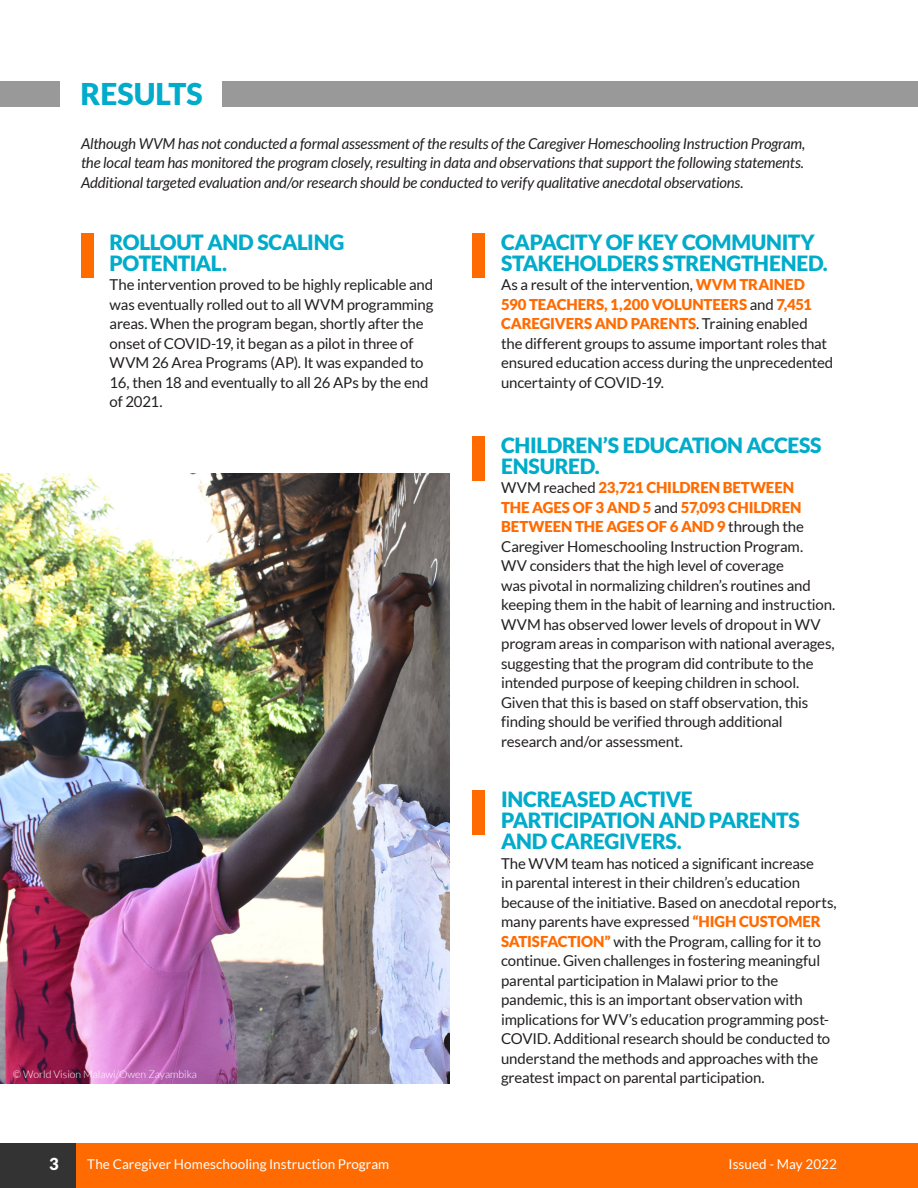
<style>
.page{position:relative;width:918px;height:1188px;background:#fff}
.page>*{position:absolute;margin:0;border:0;box-sizing:border-box;transform-origin:0 0}
.t1{font:900 30px "Lato";color:#00acca}
.t2{font:900 21px/21px "Lato";letter-spacing:-.015em;color:#00acca}
.t3{font:900 16.5px "Lato";color:#fff}
.t4{font:15px/19.5px "Lato";letter-spacing:-.01em;color:#231f20}
.t5{font:italic 15px/19.5px "Lato";letter-spacing:-.015em;color:#231f20;text-align:justify}
.t6{font:13.5px "Lato";letter-spacing:.005em;color:#fff}
.t7{font:300 10.5px "Lato";color:#fff}
.s1{font-weight:900;color:#ff6b00}
</style>
<div class="page">
<div style="left:0;top:1144px;width:77px;height:44px;background:#333"></div>
<div style="left:77px;top:1144px;width:841px;height:44px;background:#ff6b00"></div>
<div style="left:222px;top:81px;width:696px;height:25px;background:#999"></div>
<div style="left:0;top:81px;width:59px;height:25px;background:#999"></div>
<div style="left:81px;top:233px;width:13px;height:44px;background:#ff6b00"></div>
<div style="left:472px;top:233px;width:13px;height:44px;background:#ff6b00"></div>
<div style="left:472px;top:436px;width:13px;height:44px;background:#ff6b00"></div>
<div style="left:472px;top:790px;width:13px;height:45px;background:#ff6b00"></div>
<img style="left:0;top:473px;width:450px;height:611px">
<p class="t1" style="left:81px;top:77px;width:124px">RESULTS</p>
<p class="t5" style="left:81px;top:134px;width:726px">Although WVM has not conducted a formal assessment of the results of the Caregiver Homeschooling Instruction Program, the local team has monitored the program closely, resulting in data and observations that support the following statements.<br>Additional targeted evaluation and/or research should be conducted to verify qualitative anecdotal observations.</p>
<p class="t2" style="left:110px;top:231px;width:236px">ROLLOUT AND SCALING<br>POTENTIAL.</p>
<p class="t4" style="left:110px;top:275px;width:325px">The intervention proved to be highly replicable and was eventually rolled out to all WVM programming areas. When the program began, shortly after the onset of COVID-19, it began as a pilot in three of WVM 26 Area Programs (AP). It was expanded to 16, then 18 and eventually to all 26 APs by the end of 2021.</p>
<p class="t7" style="left:13px;top:1068px;width:186px">© World Vision Malawi/Owen Zayambika</p>
<p class="t2" style="left:501px;top:231px;width:328px">CAPACITY OF KEY COMMUNITY<br>STAKEHOLDERS STRENGTHENED.</p>
<p class="t4" style="left:501px;top:275px;width:334px">As a result of the intervention, <span class="s1">WVM TRAINED 590 TEACHERS, 1,200 VOLUNTEERS</span> and <span class="s1">7,451<br>CAREGIVERS AND PARENTS</span>. Training enabled<br>the different groups to assume important roles that ensured education access during the unprecedented uncertainty of COVID-19.</p>
<p class="t2" style="left:501px;top:434px;width:322px">CHILDREN’S EDUCATION ACCESS<br>ENSURED.</p>
<p class="t4" style="left:501px;top:478px;width:336px">WVM reached <span class="s1">23,721 CHILDREN BETWEEN<br>THE AGES OF 3 AND 5</span> and <span class="s1">57,093 CHILDREN BETWEEN THE AGES OF 6 AND 9</span> through the Caregiver Homeschooling Instruction Program.<br>WV considers that the high level of coverage<br>was pivotal in normalizing children’s routines and keeping them in the habit of learning and instruction.<br>WVM has observed lower levels of dropout in WV program areas in comparison with national averages, suggesting that the program did contribute to the intended purpose of keeping children in school.<br>Given that this is based on staff observation, this finding should be verified through additional research and/or assessment.</p>
<p class="t2" style="left:501px;top:789px;width:300px">INCREASED ACTIVE<br>PARTICIPATION AND PARENTS<br>AND CAREGIVERS.</p>
<p class="t4" style="left:501px;top:854px;width:337px">The WVM team has noticed a significant increase<br>in parental interest in their children’s education because of the initiative. Based on anecdotal reports, many parents have expressed <span class="s1">“HIGH CUSTOMER SATISFACTION”</span> with the Program, calling for it to continue. Given challenges in fostering meaningful parental participation in Malawi prior to the pandemic, this is an important observation with implications for WV’s education programming post-COVID. Additional research should be conducted to understand the methods and approaches with the greatest impact on parental participation.</p>
<p class="t3" style="left:49px;top:1154px;width:11px">3</p>
<p class="t6" style="left:87px;top:1157px;width:304px">The Caregiver Homeschooling Instruction Program</p>
<p class="t6" style="left:729px;top:1157px;width:110px">Issued - May 2022</p>
</div>
